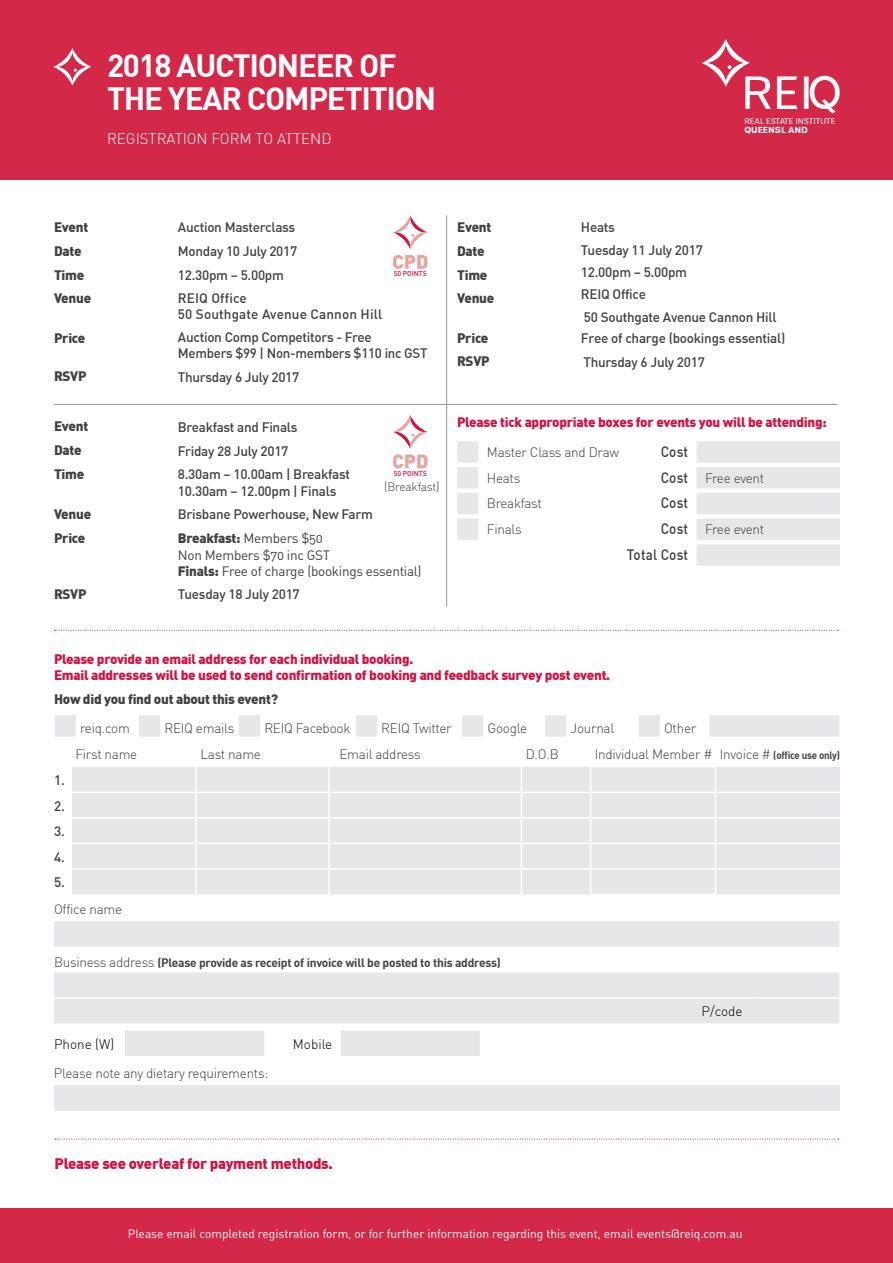
<style>
.page{position:relative;width:893px;height:1263px;background:#fff}
.page>*{position:absolute;margin:0;border:0;box-sizing:border-box;transform-origin:0 0}
.t1{font:45.3px "Gothic 720 BT Roman B";color:#fff}
.t2{font:700 31.5px/33px "DIN";letter-spacing:-.04em;color:#fff}
.t3{font:900 15px "DIN";letter-spacing:-.02em;color:#d21242}
.t4{font:300 15px "DIN";color:#fff}
.t5{font:500 14.85px "DIN";letter-spacing:.01em;color:#414042;scale:.91 1}
.t6{font:500 13.5px/22.2px "DIN";letter-spacing:-.02em;color:#414042}
.t7{font:300 13.5px "DIN";letter-spacing:-.02em;color:#414042}
.t8{font:900 13.5px/16.2px "DIN";letter-spacing:-.02em;color:#d21242}
.t9{font:900 13.5px/23.7px "DIN";letter-spacing:-.02em;color:#414042}
.t10{font:13.5px/16.2px "DIN Regular Alternate";letter-spacing:-.02em;color:#414042}
.t11{font:500 13.5px/16.2px "DIN";letter-spacing:.01em;color:#414042}
.t12{font:300 13.5px "DIN";color:#000}
.t13{font:13.5px "DIN Black Alternate";letter-spacing:-.02em;color:#414042}
.t14{font:12px "DIN Regular Alternate";color:#fff}
.t15{font:700 12px "DIN";letter-spacing:-.02em;color:#414042}
.t16{font:300 12px "DIN";letter-spacing:-.02em;color:#414042}
.t17{font:8.55px "Gothic 720 BT Bold B";color:#fff}
.t18{font:7.95px "Gothic 720 BT Roman B";color:#fff}
.t19{font:500 7.05px "DIN";color:#d21242}
.s1{font-family:"DIN Regular Alternate"}
.s2{font-family:"DIN Black Alternate"}
.s3{font-weight:500;font-size:14.85px}
.s4{font-weight:700;font-size:10.5px}
.s5{font-weight:300;font-size:13.5px}
</style>
<div class="page">
<div style="left:0;top:1209px;width:893px;height:54px;background:#d32847"></div>
<div style="left:0;top:0;width:893px;height:180px;background:#d32847"></div>
<svg style="left:53px;top:48px;width:38px;height:38px"></svg>
<svg style="left:702px;top:39px;width:48px;height:48px"></svg>
<svg style="left:55px;top:715px;width:784px;height:21px"></svg>
<div style="left:72px;top:767px;width:768px;height:127px;background:#e6e7e8"></div>
<hr style="left:195px;top:767px;width:2px;height:25px;background:#fff">
<hr style="left:328px;top:767px;width:2px;height:25px;background:#fff">
<hr style="left:71px;top:792px;width:125px;height:1px;background:#fff">
<hr style="left:196px;top:792px;width:133px;height:1px;background:#fff">
<hr style="left:195px;top:793px;width:2px;height:24px;background:#fff">
<hr style="left:329px;top:792px;width:192px;height:1px;background:#fff">
<hr style="left:328px;top:793px;width:2px;height:24px;background:#fff">
<hr style="left:521px;top:792px;width:70px;height:1px;background:#fff">
<hr style="left:591px;top:792px;width:125px;height:1px;background:#fff">
<hr style="left:716px;top:792px;width:124px;height:1px;background:#fff">
<hr style="left:71px;top:817px;width:125px;height:2px;background:#fff">
<hr style="left:196px;top:817px;width:133px;height:2px;background:#fff">
<hr style="left:195px;top:819px;width:2px;height:24px;background:#fff">
<hr style="left:329px;top:817px;width:192px;height:2px;background:#fff">
<hr style="left:328px;top:819px;width:2px;height:24px;background:#fff">
<hr style="left:521px;top:817px;width:70px;height:2px;background:#fff">
<hr style="left:591px;top:817px;width:125px;height:2px;background:#fff">
<hr style="left:716px;top:817px;width:124px;height:2px;background:#fff">
<hr style="left:71px;top:843px;width:125px;height:1px;background:#fff">
<hr style="left:196px;top:843px;width:133px;height:1px;background:#fff">
<hr style="left:195px;top:844px;width:2px;height:24px;background:#fff">
<hr style="left:329px;top:843px;width:192px;height:1px;background:#fff">
<hr style="left:328px;top:844px;width:2px;height:24px;background:#fff">
<hr style="left:521px;top:843px;width:70px;height:1px;background:#fff">
<hr style="left:591px;top:843px;width:125px;height:1px;background:#fff">
<hr style="left:716px;top:843px;width:124px;height:1px;background:#fff">
<hr style="left:71px;top:868px;width:125px;height:2px;background:#fff">
<hr style="left:196px;top:868px;width:133px;height:2px;background:#fff">
<hr style="left:195px;top:870px;width:2px;height:24px;background:#fff">
<hr style="left:329px;top:868px;width:192px;height:2px;background:#fff">
<hr style="left:328px;top:870px;width:2px;height:24px;background:#fff">
<hr style="left:521px;top:868px;width:70px;height:2px;background:#fff">
<svg style="left:521px;top:767px;width:1px;height:127px"></svg>
<hr style="left:591px;top:868px;width:125px;height:2px;background:#fff">
<hr style="left:716px;top:868px;width:124px;height:2px;background:#fff">
<svg style="left:590px;top:767px;width:1px;height:127px"></svg>
<svg style="left:715px;top:767px;width:1px;height:127px"></svg>
<svg style="left:54px;top:921px;width:785px;height:102px;fill:#e6e7e8"></svg>
<hr style="left:54px;top:997px;width:701px;height:2px;background:#fff">
<hr style="left:755px;top:997px;width:84px;height:2px;background:#fff">
<svg style="left:125px;top:1031px;width:355px;height:25px"></svg>
<svg style="left:54px;top:630px;width:784px;height:1px"></svg>
<hr style="left:54px;top:404px;width:783px;height:1px;background:#939598">
<svg style="left:394px;top:415px;width:33px;height:53px"></svg>
<svg style="left:457px;top:441px;width:383px;height:125px"></svg>
<hr style="left:446px;top:215px;width:1px;height:392px;background:#939598">
<svg style="left:394px;top:215px;width:33px;height:34px"></svg>
<svg style="left:394px;top:255px;width:33px;height:14px"></svg>
<svg style="left:55px;top:1139px;width:784px;height:1px"></svg>
<div style="left:54px;top:1085px;width:785px;height:26px;background:#e6e7e8"></div>
<h2 class="t2" style="left:107px;top:48px;width:331px">2018 AUCTIONEER OF<br>THE YEAR COMPETITION</h2>
<p class="t4" style="left:107px;top:129px;width:226px">REGISTRATION FORM TO ATTEND</p>
<h1 class="t1" style="left:741px;top:65px;width:102px">REIQ</h1>
<p class="t18" style="left:744px;top:117px;width:92px">REAL ESTATE INSTITUTE</p>
<p class="t17" style="left:744px;top:125px;width:65px">QUEENSL AND</p>
<p class="t9" style="left:54px;top:214px;width:36px">Event</p>
<p class="t6" style="left:178px;top:216px;width:119px">Auction Masterclass</p>
<p class="t9" style="left:54px;top:238px;width:29px">Date</p>
<p class="t6" style="left:178px;top:240px;width:121px">Monday 10 July 2017</p>
<p class="t9" style="left:54px;top:262px;width:32px">Time</p>
<p class="t6" style="left:178px;top:263px;width:108px">12.30pm – 5.00pm</p>
<p class="t9" style="left:54px;top:285px;width:39px">Venue</p>
<p class="t11" style="left:178px;top:289px;width:206px">REIQ Office<br>50 Southgate Avenue Cannon Hill</p>
<p class="t9" style="left:54px;top:326px;width:33px">Price</p>
<p class="t6" style="left:178px;top:329px;width:251px;line-height:16.2px">Auction Comp Competitors - Free<br>Members $99 | Non-members $110 inc GST</p>
<p class="t9" style="left:54px;top:364px;width:34px">RSVP</p>
<p class="t6" style="left:178px;top:365px;width:123px">Thursday 6 July 2017</p>
<p class="t19" style="left:394px;top:269px;width:35px">50 POINTS</p>
<p class="t9" style="left:54px;top:414px;width:36px">Event</p>
<p class="t6" style="left:178px;top:415px;width:121px">Breakfast and Finals</p>
<p class="t9" style="left:54px;top:438px;width:29px">Date</p>
<p class="t6" style="left:178px;top:439px;width:112px">Friday 28 July 2017</p>
<p class="t9" style="left:54px;top:462px;width:32px">Time</p>
<p class="t6" style="left:178px;top:466px;width:174px;line-height:16.2px">8.30am – 10.00am | Breakfast<br>10.30am – 12.00pm | Finals</p>
<p class="t9" style="left:54px;top:501px;width:39px">Venue</p>
<p class="t6" style="left:178px;top:502px;width:197px">Brisbane Powerhouse, New Farm</p>
<p class="t9" style="left:54px;top:525px;width:33px">Price</p>
<p class="t13" style="left:178px;top:529px;width:147px">Breakfast: <span class="s1">Members $50</span></p>
<p class="t10" style="left:178px;top:546px;width:245px">Non Members $70 inc GST<br><span class="s2">Finals:</span> Free of charge (bookings essential)</p>
<p class="t9" style="left:54px;top:581px;width:34px">RSVP</p>
<p class="t6" style="left:178px;top:583px;width:123px">Tuesday 18 July 2017</p>
<p class="t19" style="left:394px;top:469px;width:35px">50 POINTS</p>
<p class="t16" style="left:384px;top:480px;width:57px">(Breakfast)</p>
<p class="t9" style="left:457px;top:214px;width:39px">Event<br>Date<br>Time<br>Venue</p>
<p class="t9" style="left:457px;top:326px;width:34px;line-height:23px">Price<br>RSVP</p>
<p class="t6" style="left:581px;top:216px;width:206px">Heats<br>Tuesday 11 July 2017<br>12.00pm – 5.00pm<br>REIQ Office<br>50 Southgate Avenue Cannon Hill<br>Free of charge (bookings essential)</p>
<p class="t6" style="left:583px;top:351px;width:123px">Thursday 6 July 2017</p>
<p class="t8" style="left:457px;top:413px;width:371px">Please tick appropriate boxes for events you will be attending:</p>
<p class="t7" style="left:487px;top:444px;width:134px">Master Class and Draw</p>
<p class="t5" style="left:661px;top:442px;width:32px">Cost</p>
<p class="t7" style="left:487px;top:469px;width:35px">Heats</p>
<p class="t7" style="left:661px;top:469px;width:105px"><span class="s3">Cost</span> Free event</p>
<p class="t7" style="left:487px;top:495px;width:57px">Breakfast</p>
<p class="t5" style="left:661px;top:493px;width:32px">Cost</p>
<p class="t7" style="left:487px;top:521px;width:36px">Finals</p>
<p class="t7" style="left:661px;top:521px;width:105px"><span class="s3">Cost</span> Free event</p>
<p class="t5" style="left:627px;top:545px;width:69px">Total Cost</p>
<p class="t8" style="left:54px;top:650px;width:558px">Please provide an email address for each individual booking.<br>Email addresses will be used to send confirmation of booking and feedback survey post event.</p>
<p class="t9" style="left:54px;top:686px;width:225px">How did you find out about this event?</p>
<p class="t7" style="left:80px;top:720px;width:51px">reiq.com</p>
<p class="t7" style="left:164px;top:720px;width:72px">REIQ emails</p>
<p class="t7" style="left:264px;top:720px;width:88px">REIQ Facebook</p>
<p class="t7" style="left:381px;top:720px;width:72px">REIQ Twitter</p>
<p class="t7" style="left:488px;top:720px;width:41px">Google</p>
<p class="t7" style="left:570px;top:720px;width:45px">Journal</p>
<p class="t7" style="left:664px;top:720px;width:34px">Other</p>
<p class="t7" style="left:75px;top:746px;width:63px">First name</p>
<p class="t7" style="left:200px;top:746px;width:62px">Last name</p>
<p class="t7" style="left:339px;top:746px;width:83px">Email address</p>
<p class="t7" style="left:526px;top:746px;width:35px">D.O.B</p>
<p class="t7" style="left:595px;top:746px;width:247px">Individual Member # Invoice # <span class="s4">(office use only)</span></p>
<p class="t6" style="left:54px;top:767px;width:12px;line-height:25.5px;text-align:justify">1.<br>2.<br>3.<br>4.<br>5.</p>
<p class="t7" style="left:54px;top:901px;width:70px">Office name</p>
<p class="t15" style="left:54px;top:954px;width:448px"><span class="s5">Business address</span> (Please provide as receipt of invoice will be posted to this address)</p>
<p class="t12" style="left:54px;top:1035px;width:62px">Phone (W)</p>
<p class="t12" style="left:293px;top:1035px;width:41px">Mobile</p>
<p class="t7" style="left:54px;top:1065px;width:216px">Please note any dietary requirements:</p>
<p class="t3" style="left:55px;top:1154px;width:280px">Please see overleaf for payment methods.</p>
<p class="t12" style="left:702px;top:1003px;width:42px">P/code</p>
<p class="t14" style="left:128px;top:1226px;width:616px">Please email completed registration form, or for further information regarding this event, email events@reiq.com.au</p>
</div>
